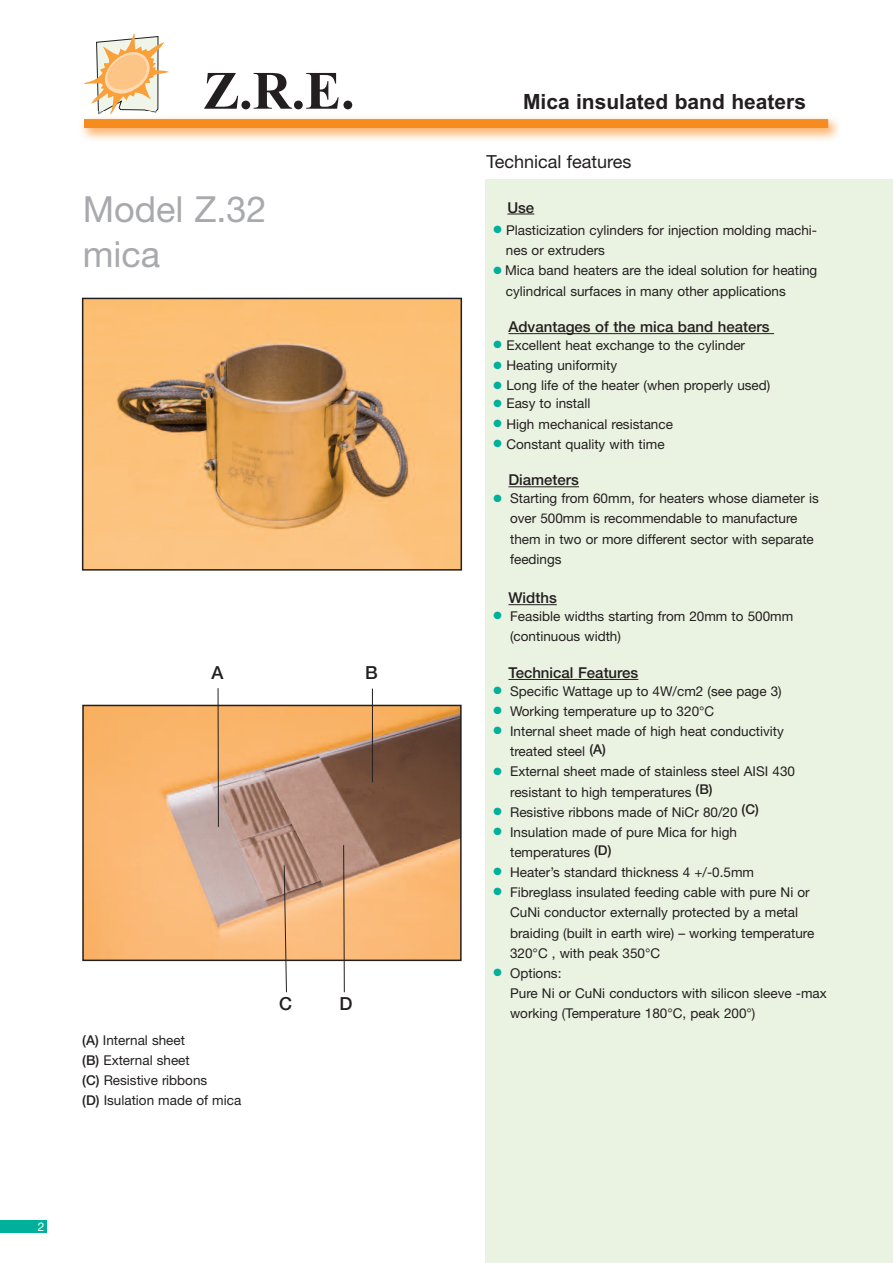
<style>
.page{position:relative;width:893px;height:1263px;background:#fff}
.page>*{position:absolute;margin:0;border:0;box-sizing:border-box;transform-origin:0 0}
.t1{font:700 54px "Times New Roman";color:#231f20}
.t2{font:36px/45px "Helvetica Neue LT Std";color:#a8a9ad}
.t3{font:700 21px "Arial";color:#231f20}
.t4{font:18px "Helvetica Neue LT Std";color:#231f20}
.t5{font:500 18px "Helvetica Neue LT Std";color:#231f20}
.t6{font:500 15px "Helvetica Neue LT Std";color:#231f20}
.t7{font:13.5px/20.1px "Helvetica Neue LT Std";color:#231f20}
.t8{font:12px "Helvetica Neue LT Std";color:#fff}
.s1{font-weight:500}
.s2{color:#00b09b}
</style>
<div class="page">
<svg style="left:84px;top:33px;width:85px;height:78px"></svg>
<img style="left:81px;top:117px;width:758px;height:23px">
<img style="left:98px;top:111px;width:59px;height:4px">
<div style="left:84px;top:119px;width:744px;height:9px;background:#f68b1f"></div>
<div style="left:0;top:1220px;width:47px;height:13px;background:#00b09b"></div>
<img style="left:85px;top:708px;width:374px;height:250px">
<div style="left:82px;top:705px;width:380px;height:256px;border:2px solid #231f20"></div>
<div style="left:486px;top:179px;width:407px;height:1084px;background:#eaf3e1"></div>
<svg style="left:507px;top:214px;width:27px;height:1px"></svg>
<hr style="left:508px;top:333px;width:266px;height:1px;background:#231f20">
<hr style="left:508px;top:486px;width:71px;height:1px;background:#231f20">
<hr style="left:508px;top:604px;width:49px;height:1px;background:#231f20">
<hr style="left:508px;top:679px;width:130px;height:1px;background:#231f20">
<img style="left:85px;top:301px;width:374px;height:267px">
<div style="left:82px;top:298px;width:380px;height:273px;border:2px solid #231f20"></div>
<hr style="left:372px;top:688px;width:1px;height:94px;background:#231f20">
<hr style="left:218px;top:688px;width:1px;height:139px;background:#231f20">
<svg style="left:283px;top:864px;width:4px;height:129px"></svg>
<svg style="left:343px;top:844px;width:2px;height:149px"></svg>
<h1 class="t1" style="left:203px;top:58px;width:153px">Z.R.E.</h1>
<h2 class="t2" style="left:83px;top:190px;width:185px">Model Z.32 mica</h2>
<h3 class="t5" style="left:212px;top:666px;width:14px">A</h3>
<h3 class="t5" style="left:365px;top:666px;width:14px">B</h3>
<p class="t7" style="left:82px;top:1031px;width:161px"><span class="s1">(A)</span> Internal sheet<br><span class="s1">(B)</span> External sheet<br><span class="s1">(C)</span> Resistive ribbons<br><span class="s1">(D)</span> Isulation made of mica</p>
<h3 class="t5" style="left:279px;top:997px;width:14px">C</h3>
<h3 class="t5" style="left:339px;top:997px;width:14px">D</h3>
<p class="t8" style="left:38px;top:1222px;width:8px">2</p>
<h3 class="t3" style="left:523px;top:90px;width:284px">Mica insulated band heaters</h3>
<h3 class="t4" style="left:486px;top:156px;width:147px">Technical features</h3>
<p class="t6" style="left:507px;top:202px;width:28px">Use</p>
<p class="t7" style="left:506px;top:222px;width:313px;text-indent:-12px"><span class="s2">●</span> Plasticization cylinders for injection molding machi&shy;nes or extruders</p>
<p class="t7" style="left:506px;top:262px;width:313px;text-indent:-12px"><span class="s2">●</span> Mica band heaters are the ideal solution for heating cylindrical surfaces in many other applications</p>
<p class="t6" style="left:508px;top:321px;width:263px">Advantages of the mica band heaters</p>
<p class="t7" style="left:494px;top:337px;width:253px"><span class="s2">●</span> Excellent heat exchange to the cylinder</p>
<p class="t7" style="left:494px;top:357px;width:125px"><span class="s2">●</span> Heating uniformity</p>
<p class="t7" style="left:494px;top:377px;width:278px"><span class="s2">●</span> Long life of the heater (when properly used)</p>
<p class="t7" style="left:494px;top:395px;width:98px"><span class="s2">●</span> Easy to install</p>
<p class="t7" style="left:494px;top:415px;width:181px"><span class="s2">●</span> High mechanical resistance</p>
<p class="t7" style="left:494px;top:435px;width:173px"><span class="s2">●</span> Constant quality with time</p>
<p class="t6" style="left:508px;top:475px;width:72px">Diameters</p>
<p class="t7" style="left:510px;top:490px;width:310px;text-indent:-17px"><span class="s2">●</span> Starting from 60mm, for heaters whose diameter is over 500mm is recommendable to manufacture them in two or more different sector with separate feedings</p>
<p class="t6" style="left:508px;top:592px;width:50px">Widths</p>
<p class="t7" style="left:510px;top:608px;width:285px;text-indent:-17px"><span class="s2">●</span> Feasible widths starting from 20mm to 500mm (continuous width)</p>
<p class="t6" style="left:508px;top:667px;width:131px">Technical Features</p>
<p class="t7" style="left:494px;top:682px;width:290px"><span class="s2">●</span> Specific Wattage up to 4W/cm2 (see page 3)</p>
<p class="t7" style="left:494px;top:702px;width:222px"><span class="s2">●</span> Working temperature up to 320°C</p>
<p class="t7" style="left:510px;top:723px;width:275px;text-indent:-17px"><span class="s2">●</span> Internal sheet made of high heat conductivity treated steel <sup>(A)</sup></p>
<p class="t7" style="left:510px;top:763px;width:286px;text-indent:-17px"><span class="s2">●</span> External sheet made of stainless steel AISI 430 resistant to high temperatures <sup>(B)</sup></p>
<p class="t7" style="left:494px;top:803px;width:267px"><span class="s2">●</span> Resistive ribbons made of NiCr 80/20 <sup>(C)</sup></p>
<p class="t7" style="left:510px;top:823px;width:228px;text-indent:-17px"><span class="s2">●</span> Insulation made of pure Mica for high temperatures <sup>(D)</sup></p>
<p class="t7" style="left:494px;top:863px;width:262px"><span class="s2">●</span> Heater’s standard thickness 4 +/-0.5mm</p>
<p class="t7" style="left:510px;top:884px;width:306px;text-indent:-17px"><span class="s2">●</span> Fibreglass insulated feeding cable with pure Ni or CuNi conductor externally protected by a metal braiding (built in earth wire) – working temperature 320°C , with peak 350°C</p>
<p class="t7" style="left:510px;top:964px;width:318px;text-indent:-17px"><span class="s2">●</span> Options:<br>Pure Ni or CuNi conductors with silicon sleeve -max working (Temperature 180°C, peak 200°)</p>
</div>
